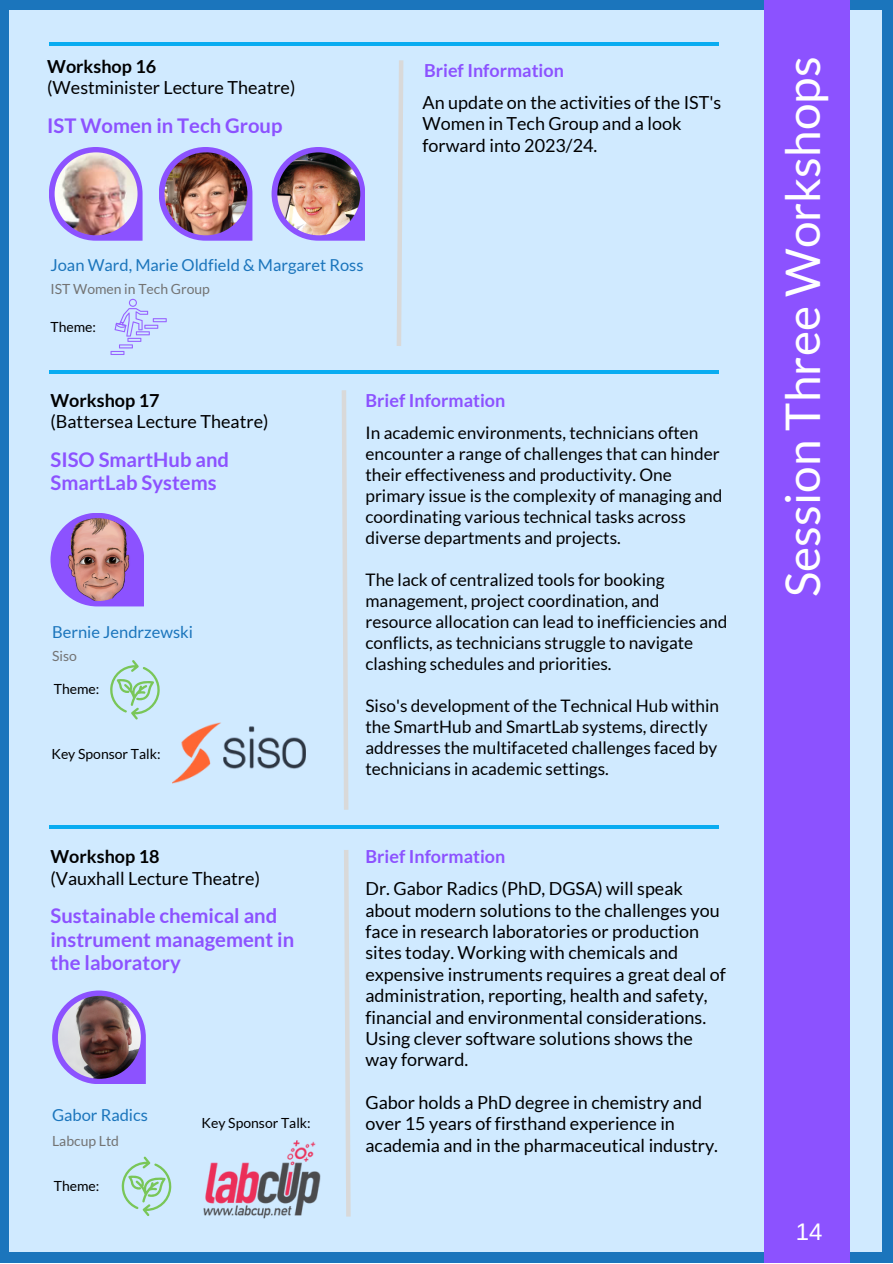
<style>
.page{position:relative;width:893px;height:1264px;background:#fff}
.page>*{position:absolute;margin:0;border:0;box-sizing:border-box;transform-origin:0 0}
.t1{font:47.85px "Lato";color:#fff}
.t2{font:24px "Arimo";color:#fff}
.t3{font:700 20.25px/23.5px "Lato";color:#8c52ff}
.t4{font:18px/21.3px "Lato";color:#000}
.t5{font:700 18px "Lato";color:#8c52ff}
.t6{font:700 18px "Lato";color:#000}
.t7{font:17.25px/21px "Lato";color:#000}
.t8{font:16.5px "Lato";color:#1b75bc}
.t9{font:13.95px "Lato";color:#000}
.t10{font:13.95px "Lato";color:#737373}
</style>
<div class="page">
<div style="left:0;top:0;width:892px;height:1262px;background:#1b75bc"></div>
<div style="left:10px;top:10px;width:871px;height:1241px;background:#d0eaff"></div>
<div style="left:764px;top:0;width:85px;height:1262px;background:#8c52ff"></div>
<hr style="left:49px;top:370px;width:669px;height:3px;background:#09acf1">
<hr style="left:49px;top:825px;width:669px;height:3px;background:#09acf1">
<hr style="left:49px;top:43px;width:669px;height:3px;background:#09acf1">
<svg style="left:49px;top:147px;width:93px;height:94px"></svg>
<img style="left:55px;top:152px;width:82px;height:83px;border-radius:50%">
<svg style="left:50px;top:513px;width:94px;height:93px"></svg>
<img style="left:56px;top:518px;width:83px;height:83px;border-radius:50%">
<svg style="left:52px;top:990px;width:94px;height:94px"></svg>
<img style="left:58px;top:995px;width:83px;height:83px;border-radius:50%">
<svg style="left:396px;top:60px;width:8px;height:286px"></svg>
<svg style="left:341px;top:390px;width:8px;height:420px"></svg>
<svg style="left:344px;top:850px;width:7px;height:367px"></svg>
<svg style="left:271px;top:147px;width:94px;height:94px"></svg>
<img style="left:277px;top:152px;width:83px;height:83px;border-radius:50%">
<svg style="left:159px;top:147px;width:93px;height:94px"></svg>
<img style="left:164px;top:152px;width:83px;height:83px;border-radius:50%">
<svg style="left:110px;top:351px;width:14px;height:4px"></svg>
<svg style="left:112px;top:299px;width:54px;height:55px"></svg>
<svg style="left:121px;top:1156px;width:51px;height:59px"></svg>
<img style="left:172px;top:722px;width:134px;height:61px">
<svg style="left:110px;top:660px;width:50px;height:59px"></svg>
<img style="left:203px;top:1140px;width:118px;height:79px">
<p class="t6" style="left:47px;top:55px;width:111px">Workshop 16</p>
<p class="t4" style="left:47px;top:76px;width:250px">(Westminister Lecture Theatre)</p>
<p class="t3" style="left:47px;top:113px;width:237px">IST Women in Tech Group</p>
<p class="t8" style="left:50px;top:254px;width:314px">Joan Ward, Marie Oldfield &amp; Margaret Ross</p>
<p class="t10" style="left:50px;top:281px;width:161px">IST Women in Tech Group</p>
<p class="t9" style="left:50px;top:318px;width:47px">Theme:</p>
<p class="t5" style="left:424px;top:59px;width:141px">Brief Information</p>
<p class="t4" style="left:422px;top:91px;width:300px">An update on the activities of the IST's<br>Women in Tech Group and a look forward into 2023/24.</p>
<p class="t6" style="left:50px;top:389px;width:111px">Workshop 17</p>
<p class="t4" style="left:50px;top:411px;width:219px">(Battersea Lecture Theatre)</p>
<p class="t3" style="left:50px;top:447px;width:180px">SISO SmartHub and</p>
<p class="t3" style="left:50px;top:471px;width:168px">SmartLab Systems</p>
<p class="t8" style="left:52px;top:621px;width:142px">Bernie Jendrzewski</p>
<p class="t10" style="left:52px;top:647px;width:26px">Siso</p>
<p class="t9" style="left:54px;top:680px;width:47px">Theme:</p>
<p class="t9" style="left:51px;top:745px;width:111px">Key Sponsor Talk:</p>
<p class="t6" style="left:50px;top:845px;width:111px">Workshop 18</p>
<p class="t4" style="left:50px;top:867px;width:211px">(Vauxhall Lecture Theatre)</p>
<p class="t3" style="left:50px;top:903px;width:245px">Sustainable chemical and instrument management in the laboratory</p>
<p class="t8" style="left:52px;top:1104px;width:97px">Gabor Radics</p>
<p class="t10" style="left:52px;top:1132px;width:68px">Labcup Ltd</p>
<p class="t9" style="left:54px;top:1177px;width:47px">Theme:</p>
<p class="t9" style="left:202px;top:1113px;width:111px">Key Sponsor Talk:</p>
<p class="t5" style="left:365px;top:389px;width:141px">Brief Information</p>
<p class="t7" style="left:365px;top:422px;width:358px">In academic environments, technicians often encounter a range of challenges that can hinder their effectiveness and productivity. One primary issue is the complexity of managing and coordinating various technical tasks across diverse departments and projects.</p>
<p class="t7" style="left:365px;top:568px;width:363px">The lack of centralized tools for booking management, project coordination, and resource allocation can lead to inefficiencies and conflicts, as technicians struggle to navigate clashing schedules and priorities.</p>
<p class="t7" style="left:365px;top:694px;width:355px">Siso's development of the Technical Hub within the SmartHub and SmartLab systems, directly addresses the multifaceted challenges faced by technicians in academic settings.</p>
<p class="t5" style="left:365px;top:845px;width:141px">Brief Information</p>
<p class="t4" style="left:365px;top:877px;width:362px">Dr. Gabor Radics (PhD, DGSA) will speak about modern solutions to the challenges you face in research laboratories or production sites today. Working with chemicals and expensive instruments requires a great deal of administration, reporting, health and safety, financial and environmental considerations.<br>Using clever software solutions shows the way forward.</p>
<p class="t4" style="left:365px;top:1091px;width:354px">Gabor holds a PhD degree in chemistry and over 15 years of firsthand experience in academia and in the pharmaceutical industry.</p>
<p class="t1" style="left:773px;top:597px;width:542px;rotate:-90deg">Session Three Workshops</p>
<p class="t2" style="left:795px;top:1218px;width:28px">14</p>
</div>
